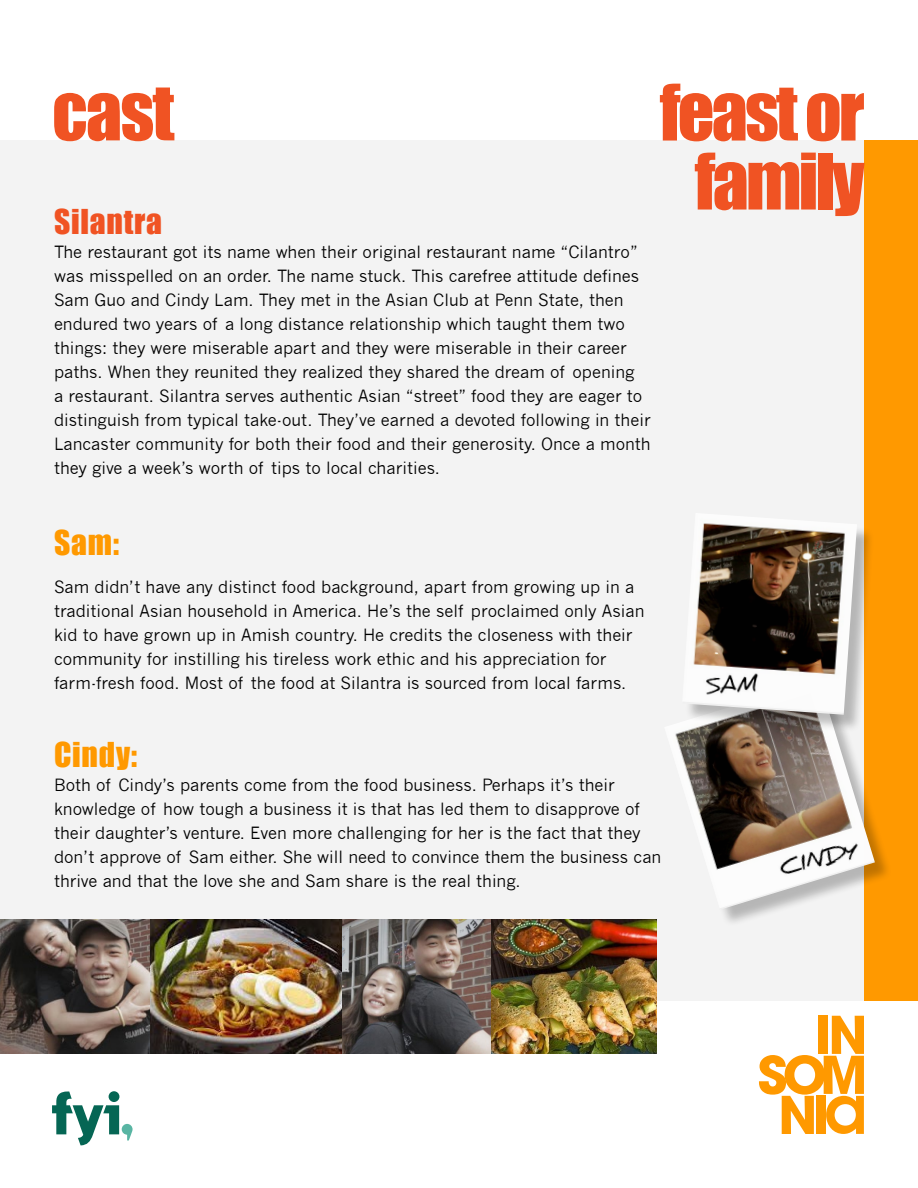
<style>
.page{position:relative;width:918px;height:1188px;background:#fff}
.page>*{position:absolute;margin:0;border:0;box-sizing:border-box;transform-origin:0 0}
.t1{font:72px/69px "Impact";letter-spacing:-.04em;color:#f05323;text-align:center}
.t2{font:31.5px "Impact";letter-spacing:.025em;color:#f90}
.t3{font:31.5px "Impact";letter-spacing:.025em;color:#f05323}
.t4{font:16.5px/24px "News Gothic";color:#000}
</style>
<div class="page">
<div style="left:0;top:140px;width:864px;height:861px;background:#f3f3f3"></div>
<div style="left:864px;top:140px;width:54px;height:861px;background:#f90"></div>
<svg style="left:759px;top:1016px;width:105px;height:118px"></svg>
<svg style="left:52px;top:1092px;width:81px;height:53px"></svg>
<div style="left:667px;top:683px;width:226px;height:244px;background:#000;opacity:.25"></div>
<img style="left:667px;top:683px;width:208px;height:227px">
<div style="left:685px;top:516px;width:190px;height:217px;background:#000;opacity:.25"></div>
<img style="left:682px;top:516px;width:175px;height:199px">
<img style="left:0;top:920px;width:342px;height:133px">
<img style="left:342px;top:920px;width:315px;height:133px">
<h1 class="t1" style="left:52px;top:76px;width:124px">cast</h1>
<h1 class="t1" style="left:660px;top:76px;width:206px">feast or family</h1>
<h2 class="t3" style="left:54px;top:198px;width:110px">Silantra</h2>
<p class="t4" style="left:54px;top:240px;width:598px">The restaurant got its name when their original restaurant name “Cilantro” was misspelled on an order. The name stuck. This carefree attitude defines Sam Guo and Cindy Lam. They met in the Asian Club at Penn State, then endured two years of a long distance relationship which taught them two things: they were miserable apart and they were miserable in their career paths. When they reunited they realized they shared the dream of opening<br>a restaurant. Silantra serves authentic Asian “street” food they are eager to distinguish from typical take-out. They’ve earned a devoted following in their Lancaster community for both their food and their generosity. Once a month they give a week’s worth of tips to local charities.</p>
<h2 class="t2" style="left:54px;top:519px;width:67px">Sam:</h2>
<p class="t4" style="left:54px;top:575px;width:592px">Sam didn’t have any distinct food background, apart from growing up in a traditional Asian household in America. He’s the self proclaimed only Asian kid to have grown up in Amish country. He credits the closeness with their community for instilling his tireless work ethic and his appreciation for farm-fresh food. Most of the food at Silantra is sourced from local farms.</p>
<h2 class="t2" style="left:54px;top:730px;width:85px">Cindy:</h2>
<p class="t4" style="left:54px;top:773px;width:609px">Both of Cindy’s parents come from the food business. Perhaps it’s their knowledge of how tough a business it is that has led them to disapprove of their daughter’s venture. Even more challenging for her is the fact that they don’t approve of Sam either. She will need to convince them the business can thrive and that the love she and Sam share is the real thing.</p>
</div>
